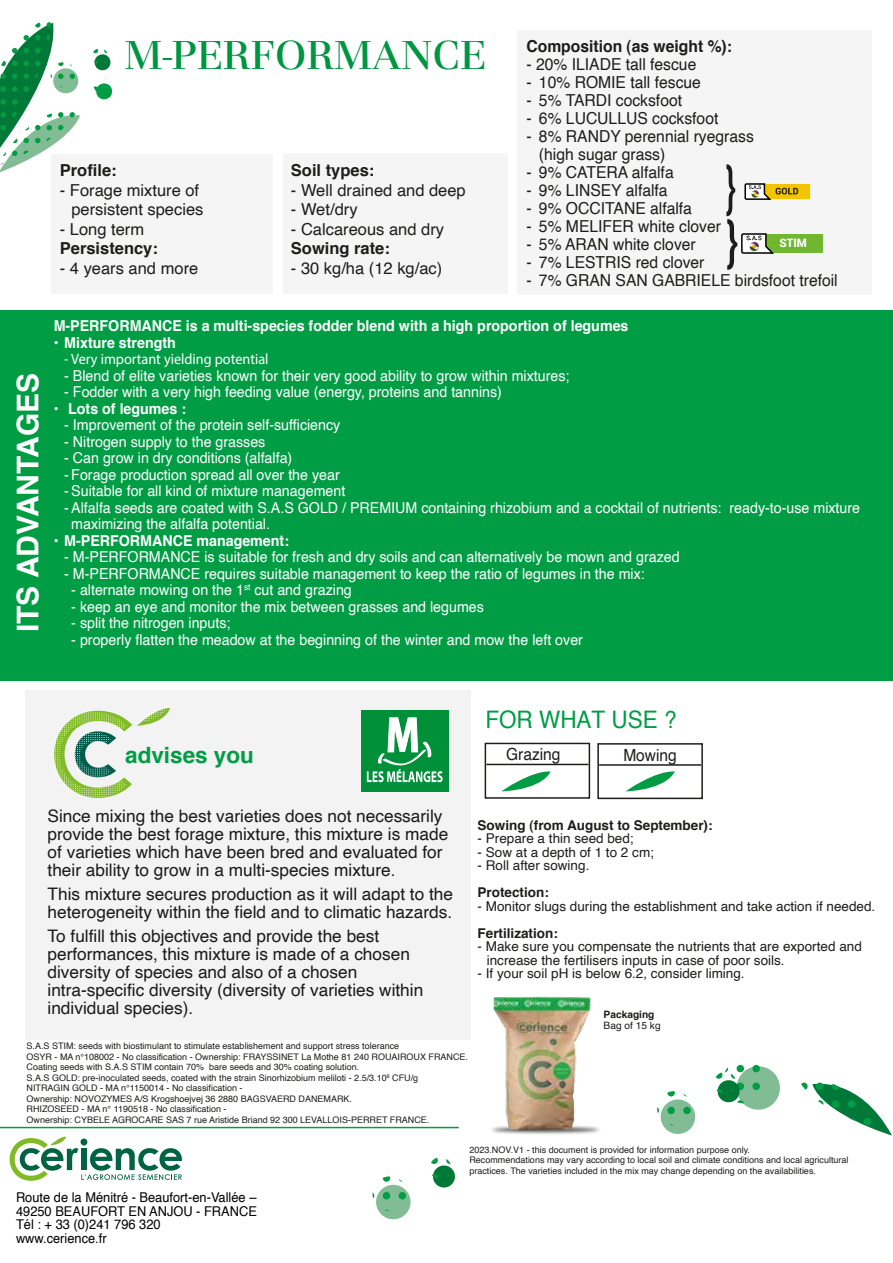
<style>
.page{position:relative;width:893px;height:1263px;background:#fff}
.page>*{position:absolute;margin:0;border:0;box-sizing:border-box;transform-origin:0 0}
.t1{font:500 42px "Basilia Std";color:#009641}
.t2{font:700 30px "Helvetica";color:#fff}
.t3{font:24.15px "Helvetica";color:#009d45;scale:.93 1}
.t4{font:700 22.5px "Helvetica";color:#009d45}
.t5{font:17.25px/18px "Helvetica";color:rgb(1 1 1/.9)}
.t6{font:16.8px "Helvetica";color:#1d1d1b;scale:.93 1}
.t7{font:16.8px "Roboto";color:#1d1d1b;scale:.93 1}
.t8{font:16.5px/18px "Helvetica";color:#1d1d1b;scale:.95 1}
.t9{font:16.5px/19.5px "Helvetica";color:#1d1d1b;text-align:right}
.t10{font:700 16.5px "Helvetica";color:#1d1d1b}
.t11{font:700 16.5px "Helvetica";color:#1d1d1b;scale:.95 1}
.t12{font:15px/16.5px "Helvetica";color:#fff;scale:.95 1}
.t13{font:700 15px "Helvetica";color:#fff;scale:.95 1}
.t14{font:15px "Myriad Pro";color:#fff;scale:.95 1}
.t15{font:13.5px/13.5px "Helvetica";color:#1d1d1b}
.t16{font:13.5px/13.5px "Helvetica";color:#010101;scale:.95 1}
.t17{font:700 13.5px "Helvetica";color:#1d1d1b}
.t18{font:900 11.7px "Roboto";color:#fff}
.t19{font:700 10.2px "Helvetica";color:#1d1d1b}
.t20{font:10.2px "Helvetica";color:#1d1d1b}
.t21{font:9px/10.5px "Helvetica";color:#1d1d1b}
</style>
<div class="page">
<svg style="left:0;top:22px;width:113px;height:151px"></svg>
<div style="left:0;top:310px;width:893px;height:370px;background:#009d45"></div>
<hr style="left:0;top:1127px;width:459px;height:1px;background:#009d45">
<svg style="left:10px;top:1136px;width:172px;height:45px"></svg>
<div style="left:51px;top:154px;width:221px;height:140px;background:#f5f5f5"></div>
<div style="left:283px;top:154px;width:224px;height:140px;background:#f5f5f5"></div>
<div style="left:517px;top:30px;width:354px;height:264px;background:#f5f5f5"></div>
<svg style="left:372px;top:1157px;width:83px;height:63px"></svg>
<svg style="left:657px;top:1064px;width:235px;height:72px"></svg>
<div style="left:25px;top:690px;width:446px;height:349px;background:#f3f3f3"></div>
<svg style="left:54px;top:708px;width:116px;height:90px"></svg>
<div style="left:361px;top:711px;width:87px;height:81px;background:#00903a"></div>
<svg style="left:367px;top:717px;width:76px;height:65px"></svg>
<div style="left:485px;top:743px;width:105px;height:56px;background:#fff;border:2px solid #1d1d1b"></div>
<hr style="left:486px;top:764px;width:102px;height:1px;background:#1d1d1b">
<div style="left:597px;top:743px;width:106px;height:56px;background:#fff;border:2px solid #1d1d1b"></div>
<hr style="left:599px;top:764px;width:102px;height:2px;background:#1d1d1b">
<svg style="left:626px;top:771px;width:49px;height:20px"></svg>
<svg style="left:502px;top:771px;width:49px;height:20px"></svg>
<img style="left:470px;top:996px;width:129px;height:139px">
<div style="left:742px;top:234px;width:81px;height:19px;background:#70b62f"></div>
<div style="left:745px;top:184px;width:65px;height:15px;background:#f4c400"></div>
<svg style="left:726px;top:164px;width:72px;height:106px"></svg>
<h2 class="t2" style="left:7px;top:632px;width:261px;rotate:-90deg">ITS ADVANTAGES</h2>
<p class="t11" style="left:526px;top:35px;width:218px">Composition (as weight %):</p>
<p class="t8" style="left:526px;top:55px;width:180px">- 20% ILIADE tall fescue</p>
<p class="t8" style="left:526px;top:73px;width:185px">- 10% ROMIE tall fescue</p>
<p class="t8" style="left:526px;top:91px;width:165px">- 5% TARDI cocksfoot</p>
<p class="t8" style="left:526px;top:109px;width:204px">- 6% LUCULLUS cocksfoot</p>
<p class="t8" style="left:539px;top:127px;width:228px;text-indent:-12px">- 8% RANDY perennial ryegrass (high sugar grass)</p>
<p class="t8" style="left:526px;top:163px;width:156px">- 9% CATERA alfalfa</p>
<p class="t8" style="left:526px;top:181px;width:150px">- 9% LINSEY alfalfa</p>
<p class="t8" style="left:526px;top:199px;width:176px">- 9% OCCITANE alfalfa</p>
<p class="t8" style="left:526px;top:217px;width:206px">- 5% MELIFER white clover</p>
<p class="t8" style="left:526px;top:235px;width:180px">- 5% ARAN white clover</p>
<p class="t8" style="left:526px;top:253px;width:189px">- 7% LESTRIS red clover</p>
<p class="t8" style="left:526px;top:271px;width:329px">- 7% GRAN SAN GABRIELE birdsfoot trefoil</p>
<p class="t13" style="left:54px;top:316px;width:607px">M-PERFORMANCE is a multi-species fodder blend with a high proportion of legumes</p>
<p class="t13" style="left:54px;top:332px;width:130px">• Mixture strength</p>
<p class="t14" style="left:64px;top:350px;width:217px">- Very important yielding potential</p>
<p class="t12" style="left:64px;top:368px;width:533px">- Blend of elite varieties known for their very good ability to grow within mixtures;</p>
<p class="t12" style="left:64px;top:384px;width:462px">- Fodder with a very high feeding value (energy, proteins and tannins)</p>
<p class="t13" style="left:54px;top:398px;width:141px">• Lots of legumes :</p>
<p class="t12" style="left:64px;top:417px;width:292px">- Improvement of the protein self-sufficiency</p>
<p class="t12" style="left:64px;top:434px;width:213px">- Nitrogen supply to the grasses</p>
<p class="t12" style="left:64px;top:450px;width:242px">- Can grow in dry conditions (alfalfa)</p>
<p class="t12" style="left:64px;top:467px;width:292px">- Forage production spread all over the year</p>
<p class="t12" style="left:64px;top:483px;width:297px">- Suitable for all kind of mixture management</p>
<p class="t12" style="left:71px;top:500px;width:832px;text-indent:-7px">- Alfalfa seeds are coated with S.A.S GOLD / PREMIUM containing rhizobium and a cocktail of nutrients: ready-to-use mixture maximizing the alfalfa potential.</p>
<p class="t13" style="left:54px;top:530px;width:249px">• M-PERFORMANCE management:</p>
<p class="t12" style="left:64px;top:549px;width:649px">- M-PERFORMANCE is suitable for fresh and dry soils and can alternatively be mown and grazed</p>
<p class="t12" style="left:64px;top:566px;width:613px">- M-PERFORMANCE requires suitable management to keep the ratio of legumes in the mix:</p>
<p class="t12" style="left:71px;top:582px;width:297px">- alternate mowing on the 1<sup>st</sup> cut and grazing</p>
<p class="t12" style="left:71px;top:599px;width:436px">- keep an eye and monitor the mix between grasses and legumes</p>
<p class="t12" style="left:71px;top:615px;width:169px">- split the nitrogen inputs;</p>
<p class="t12" style="left:71px;top:632px;width:540px">- properly flatten the meadow at the beginning of the winter and mow the left over</p>
<h1 class="t1" style="left:125px;top:31px;width:363px">M-PERFORMANCE</h1>
<p class="t10" style="left:291px;top:159px;width:85px">Soil types:</p>
<p class="t9" style="left:291px;top:181px;width:176px">- Well drained and deep</p>
<p class="t9" style="left:291px;top:200px;width:68px">- Wet/dry</p>
<p class="t9" style="left:291px;top:220px;width:155px">- Calcareous and dry</p>
<p class="t10" style="left:291px;top:237px;width:101px">Sowing rate:</p>
<p class="t9" style="left:291px;top:259px;width:153px">- 30 kg/ha (12 kg/ac)</p>
<p class="t10" style="left:60px;top:159px;width:58px">Profile:</p>
<p class="t9" style="left:60px;top:181px;width:145px">- Forage mixture of persistent species</p>
<p class="t9" style="left:60px;top:220px;width:86px">- Long term</p>
<p class="t10" style="left:60px;top:237px;width:100px">Persistency:</p>
<p class="t9" style="left:60px;top:259px;width:140px">- 4 years and more</p>
<p class="t18" style="left:780px;top:235px;width:29px">STIM</p>
<h3 class="t4" style="left:125px;top:740px;width:130px">advises you</h3>
<p class="t5" style="left:48px;top:808px;width:402px">Since mixing the best varieties does not necessarily provide the best forage mixture, this mixture is made of varieties which have been bred and evaluated for their ability to grow in a multi-species mixture.</p>
<p class="t5" style="left:48px;top:886px;width:407px">This mixture secures production as it will adapt to the heterogeneity within the field and to climatic hazards.</p>
<p class="t5" style="left:48px;top:928px;width:377px">To fulfill this objectives and provide the best performances, this mixture is made of a chosen diversity of species and also of a chosen intra-specific diversity (diversity of varieties within individual species).</p>
<h3 class="t3" style="left:485px;top:701px;width:207px">FOR WHAT USE ?</h3>
<p class="t6" style="left:506px;top:742px;width:60px">Grazing</p>
<p class="t7" style="left:606px;top:743px;width:101px">Enrubannage</p>
<p class="t6" style="left:623px;top:742px;width:59px">Mowing</p>
<p class="t17" style="left:478px;top:816px;width:236px">Sowing (from August to September):</p>
<p class="t15" style="left:478px;top:832px;width:158px">- Prepare a thin seed bed;</p>
<p class="t15" style="left:478px;top:846px;width:178px">- Sow at a depth of 1 to 2 cm;</p>
<p class="t15" style="left:478px;top:859px;width:113px">- Roll after sowing.</p>
<p class="t17" style="left:478px;top:883px;width:73px">Protection:</p>
<p class="t15" style="left:478px;top:900px;width:399px">- Monitor slugs during the establishment and take action if needed.</p>
<p class="t17" style="left:478px;top:924px;width:82px">Fertilization:</p>
<p class="t15" style="left:487px;top:940px;width:377px;text-indent:-9px">- Make sure you compensate the nutrients that are exported and increase the fertilisers inputs in case of poor soils.</p>
<p class="t15" style="left:478px;top:967px;width:269px">- If your soil pH is below 6.2, consider liming.</p>
<p class="t19" style="left:604px;top:1007px;width:52px">Packaging</p>
<p class="t20" style="left:604px;top:1018px;width:59px">Bag of 15 kg</p>
<p class="t21" style="left:27px;top:1041px;width:443px">S.A.S STIM: seeds with biostimulant to stimulate establishement and support stress tolerance<br>OSYR - MA n°108002 - No classification - Ownership: FRAYSSINET La Mothe 81 240 ROUAIROUX FRANCE.<br>Coating seeds with S.A.S STIM contain 70% bare seeds and 30% coating solution.<br>S.A.S GOLD: pre-inoculated seeds, coated with the strain Sinorhizobium meliloti - 2.5/3.10<sup>8</sup> CFU/g<br>NITRAGIN GOLD - MA n°1150014 - No classification -<br>Ownership: NOVOZYMES A/S Krogshoejvej 36 2880 BAGSVAERD DANEMARK.<br>RHIZOSEED - MA n° 1190518 - No classification -<br>Ownership: CYBELE AGROCARE SAS 7 rue Aristide Briand 92 300 LEVALLOIS-PERRET FRANCE.</p>
<p class="t16" style="left:16px;top:1191px;width:255px">Route de la Ménitré - Beaufort-en-Vallée –<br>49250 BEAUFORT EN ANJOU - FRANCE<br>Tél : + 33 (0)241 796 320<br>www.cerience.fr</p>
<p class="t21" style="left:469px;top:1144px;width:381px">2023.NOV.V1 - this document is provided for information purpose only.<br>Recommendations may vary according to local soil and climate conditions and local agricultural practices. The varieties included in the mix may change depending on the availabilities.</p>
</div>
